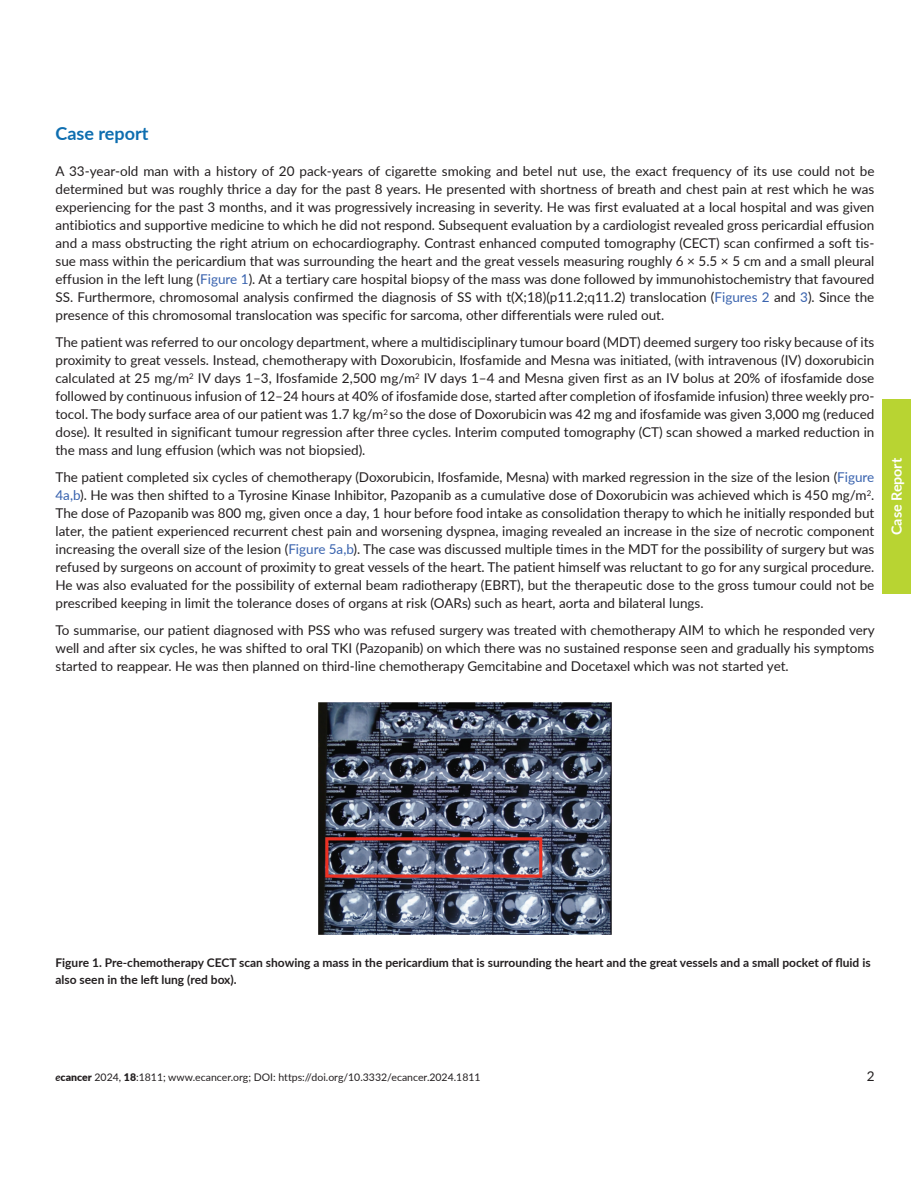
<style>
.page{position:relative;width:918px;height:1188px;background:#fff}
.page>*{position:absolute;margin:0;border:0;box-sizing:border-box;transform-origin:0 0}
.t1{font:700 18px "Lato";color:#0e6eb0}
.t2{font:700 14.25px "Lato";color:#fff}
.t3{font:13.5px/18px "Lato";color:#231f20;text-align:justify}
.t4{font:700 12px/16.5px "Lato";color:#231f20}
.t5{font:10.5px "Lato";color:#231f20}
.s1{color:#3862ae}
.s2{font-weight:700;font-style:italic}
.s3{font-weight:900}
</style>
<div class="page">
<div style="left:882px;top:399px;width:29px;height:195px;background:#b8d432"></div>
<img style="left:318px;top:702px;width:294px;height:233px">
<h1 class="t1" style="left:56px;top:121px;width:94px">Case report</h1>
<p class="t3" style="left:56px;top:162px;width:821px">A 33-year-old man with a history of 20 pack-years of cigarette smoking and betel nut use, the exact frequency of its use could not be determined but was roughly thrice a day for the past 8 years. He presented with shortness of breath and chest pain at rest which he was experiencing for the past 3 months, and it was progressively increasing in severity. He was first evaluated at a local hospital and was given antibiotics and supportive medicine to which he did not respond. Subsequent evaluation by a cardiologist revealed gross pericardial effusion and a mass obstructing the right atrium on echocardiography. Contrast enhanced computed tomography (CECT) scan confirmed a soft tis&shy;sue mass within the pericardium that was surrounding the heart and the great vessels measuring roughly 6 × 5.5 × 5 cm and a small pleural effusion in the left lung (<span class="s1">Figure 1</span>). At a tertiary care hospital biopsy of the mass was done followed by immunohistochemistry that favoured SS. Furthermore, chromosomal analysis confirmed the diagnosis of SS with t(X;18)(p11.2;q11.2) translocation (<span class="s1">Figures 2</span> and <span class="s1">3</span>). Since the presence of this chromosomal translocation was specific for sarcoma, other differentials were ruled out.</p>
<p class="t3" style="left:55px;top:333px;width:821px">The patient was referred to our oncology department, where a multidisciplinary tumour board (MDT) deemed surgery too risky because of its proximity to great vessels. Instead, chemotherapy with Doxorubicin, Ifosfamide and Mesna was initiated, (with intravenous (IV) doxorubicin calculated at 25 mg/m<sup>2</sup> IV days 1–3, Ifosfamide 2,500 mg/m<sup>2</sup> IV days 1–4 and Mesna given first as an IV bolus at 20% of ifosfamide dose followed by continuous infusion of 12–24 hours at 40% of ifosfamide dose, started after completion of ifosfamide infusion) three weekly pro&shy;tocol. The body surface area of our patient was 1.7 kg/m<sup>2</sup> so the dose of Doxorubicin was 42 mg and ifosfamide was given 3,000 mg (reduced dose). It resulted in significant tumour regression after three cycles. Interim computed tomography (CT) scan showed a marked reduction in the mass and lung effusion (which was not biopsied).</p>
<p class="t3" style="left:55px;top:468px;width:821px">The patient completed six cycles of chemotherapy (Doxorubicin, Ifosfamide, Mesna) with marked regression in the size of the lesion (<span class="s1">Figure 4a,b</span>). He was then shifted to a Tyrosine Kinase Inhibitor, Pazopanib as a cumulative dose of Doxorubicin was achieved which is 450 mg/m<sup>2</sup>.<br>The dose of Pazopanib was 800 mg, given once a day, 1 hour before food intake as consolidation therapy to which he initially responded but later, the patient experienced recurrent chest pain and worsening dyspnea, imaging revealed an increase in the size of necrotic component increasing the overall size of the lesion (<span class="s1">Figure 5a,b</span>). The case was discussed multiple times in the MDT for the possibility of surgery but was refused by surgeons on account of proximity to great vessels of the heart. The patient himself was reluctant to go for any surgical procedure.<br>He was also evaluated for the possibility of external beam radiotherapy (EBRT), but the therapeutic dose to the gross tumour could not be prescribed keeping in limit the tolerance doses of organs at risk (OARs) such as heart, aorta and bilateral lungs.</p>
<p class="t3" style="left:55px;top:621px;width:821px">To summarise, our patient diagnosed with PSS who was refused surgery was treated with chemotherapy AIM to which he responded very well and after six cycles, he was shifted to oral TKI (Pazopanib) on which there was no sustained response seen and gradually his symptoms started to reappear. He was then planned on third-line chemotherapy Gemcitabine and Docetaxel which was not started yet.</p>
<p class="t2" style="left:886px;top:535px;width:79px;rotate:-90deg">Case Report</p>
<p class="t4" style="left:56px;top:954px;width:817px">Figure 1. Pre-chemotherapy CECT scan showing a mass in the pericardium that is surrounding the heart and the great vessels and a small pocket of fluid is also seen in the left lung (red box).</p>
<p class="t5" style="left:56px;top:1070px;width:427px"><span class="s2">e</span><span class="s3">cancer</span> 2024, <span class="s3">18</span>:1811; www.ecancer.org; DOI: https://doi.org/10.3332/ecancer.2024.1811</p>
<p class="t3" style="left:867px;top:1067px;width:9px">2</p>
</div>
